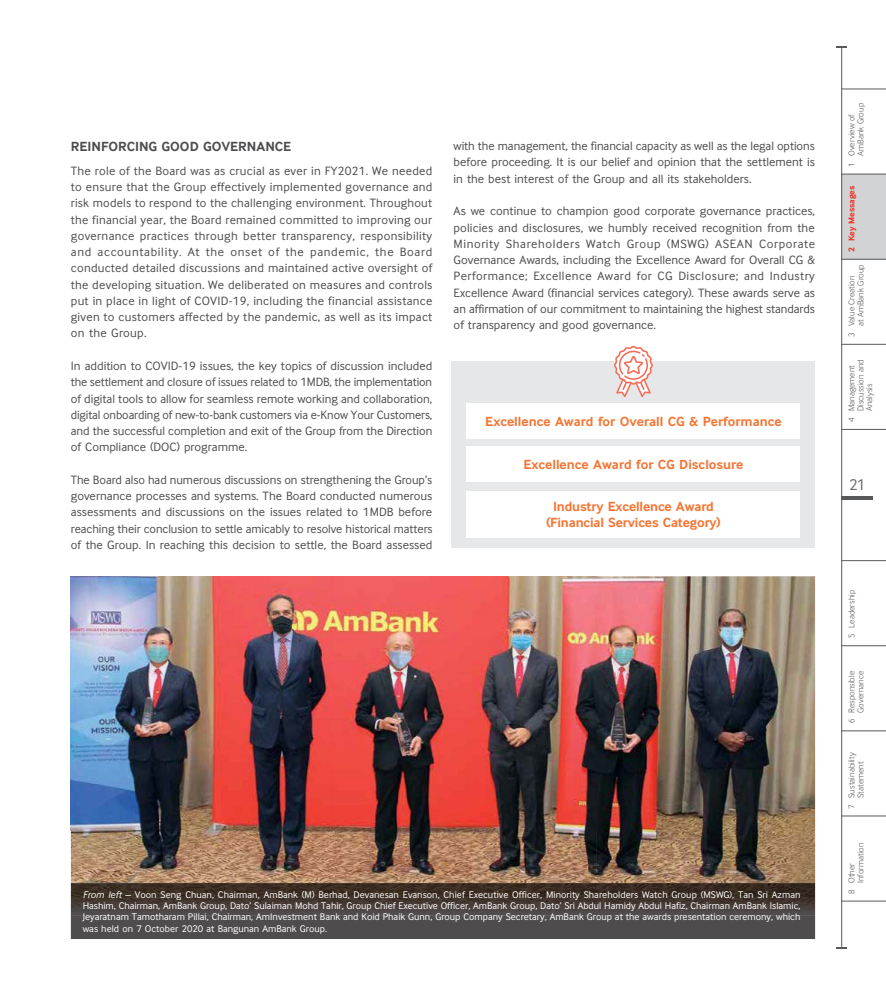
<style>
.page{position:relative;width:886px;height:993px;background:#fff}
.page>*{position:absolute;margin:0;border:0;box-sizing:border-box;transform-origin:0 0}
.t1{font:16.25px "Inter Face";color:#6d6e71}
.t2{font:700 13.75px/16.5px "Inter Face";color:#f47634;text-align:center}
.t3{font:700 13.75px "Inter Face";color:#4d4d4f}
.t4{font:12.5px/16.2px "Inter Face";color:#4d4d4f;text-align:justify}
.t5{font:10px/11.2px "Inter Face";color:#fff;text-align:justify}
.t6{font:300 8.75px/8.8px "Inter Face";letter-spacing:.005em;color:#4d4d4f}
.t7{font:700 8.75px "Inter Face";letter-spacing:.005em;color:#ee3124}
.s1{font-style:italic}
</style>
<div class="page">
<img style="left:71px;top:576px;width:525px;height:306px">
<img style="left:596px;top:576px;width:219px;height:306px">
<div style="left:71px;top:914px;width:744px;height:24px;background:#4f4c4d"></div>
<img style="left:71px;top:882px;width:744px;height:32px">
<div style="left:452px;top:361px;width:363px;height:186px;background:#e6e7e8"></div>
<svg style="left:614px;top:345px;width:39px;height:52px"></svg>
<div style="left:467px;top:403px;width:333px;height:36px;background:#fff"></div>
<div style="left:467px;top:446px;width:333px;height:36px;background:#fff"></div>
<div style="left:467px;top:491px;width:333px;height:46px;background:#fff"></div>
<div style="left:842px;top:174px;width:44px;height:85px;background:#d1d3d4"></div>
<hr style="left:841px;top:496px;width:32px;height:4px;background:#58595b">
<hr style="left:842px;top:429px;width:44px;height:1px;background:#58595b">
<hr style="left:842px;top:900px;width:44px;height:1px;background:#58595b">
<hr style="left:842px;top:344px;width:44px;height:1px;background:#58595b">
<hr style="left:842px;top:815px;width:44px;height:1px;background:#58595b">
<hr style="left:842px;top:259px;width:44px;height:1px;background:#58595b">
<hr style="left:842px;top:730px;width:44px;height:1px;background:#58595b">
<hr style="left:842px;top:174px;width:44px;height:1px;background:#58595b">
<hr style="left:842px;top:645px;width:44px;height:1px;background:#58595b">
<hr style="left:842px;top:89px;width:44px;height:1px;background:#58595b">
<hr style="left:842px;top:560px;width:44px;height:1px;background:#58595b">
<hr style="left:841px;top:46px;width:1px;height:900px;background:#58595b">
<p class="t3" style="left:71px;top:138px;width:222px">REINFORCING GOOD GOVERNANCE</p>
<p class="t4" style="left:71px;top:162px;width:363px">The role of the Board was as crucial as ever in FY2021. We needed to ensure that the Group effectively implemented governance and risk models to respond to the challenging environment. Throughout the financial year, the Board remained committed to improving our governance practices through better transparency, responsibility and accountability. At the onset of the pandemic, the Board conducted detailed discussions and maintained active oversight of the developing situation. We deliberated on measures and controls put in place in light of COVID-19, including the financial assistance given to customers affected by the pandemic, as well as its impact on the Group.</p>
<p class="t4" style="left:71px;top:357px;width:363px">In addition to COVID-19 issues, the key topics of discussion included the settlement and closure of issues related to 1MDB, the implementation of digital tools to allow for seamless remote working and collaboration, digital onboarding of new-to-bank customers via e-Know Your Customers, and the successful completion and exit of the Group from the Direction of Compliance (DOC) programme.</p>
<p class="t4" style="left:71px;top:471px;width:363px">The Board also had numerous discussions on strengthening the Group’s governance processes and systems. The Board conducted numerous assessments and discussions on the issues related to 1MDB before reaching their conclusion to settle amicably to resolve historical matters of the Group. In reaching this decision to settle, the Board assessed</p>
<p class="t4" style="left:454px;top:137px;width:363px">with the management, the financial capacity as well as the legal options before proceeding. It is our belief and opinion that the settlement is in the best interest of the Group and all its stakeholders.</p>
<p class="t4" style="left:454px;top:202px;width:363px">As we continue to champion good corporate governance practices, policies and disclosures, we humbly received recognition from the Minority Shareholders Watch Group (MSWG) ASEAN Corporate Governance Awards, including the Excellence Award for Overall CG &amp; Performance; Excellence Award for CG Disclosure; and Industry Excellence Award (financial services category). These awards serve as an affirmation of our commitment to maintaining the highest standards of transparency and good governance.</p>
<p class="t2" style="left:485px;top:412px;width:298px">Excellence Award for Overall CG &amp; Performance</p>
<p class="t2" style="left:523px;top:455px;width:222px">Excellence Award for CG Disclosure</p>
<p class="t2" style="left:546px;top:497px;width:176px">Industry Excellence Award (Financial Services Category)</p>
<p class="t5" style="left:83px;top:888px;width:719px"><span class="s1">From left</span> – Voon Seng Chuan, Chairman, AmBank (M) Berhad, Devanesan Evanson, Chief Executive Officer, Minority Shareholders Watch Group (MSWG), Tan Sri Azman Hashim, Chairman, AmBank Group, Dato’ Sulaiman Mohd Tahir, Group Chief Executive Officer, AmBank Group, Dato’ Sri Abdul Hamidy Abdul Hafiz, Chairman AmBank Islamic, Jeyaratnam Tamotharam Pillai, Chairman, AmInvestment Bank and Koid Phaik Gunn, Group Company Secretary, AmBank Group at the awards presentation ceremony, which was held on 7 October 2020 at Bangunan AmBank Group.</p>
<p class="t6" style="left:847px;top:156px;width:55px;text-indent:-11px;rotate:-90deg">1 Overview of<br>AmBank Group</p>
<p class="t7" style="left:846px;top:252px;width:67px;rotate:-90deg">2 Key Messages</p>
<p class="t6" style="left:847px;top:326px;width:64px;text-indent:-11px;rotate:-90deg">3 Value Creation<br>at AmBank Group</p>
<p class="t6" style="left:847px;top:411px;width:54px;text-indent:-11px;rotate:-90deg">4 Management<br>Discussion and<br>Analysis</p>
<h1 class="t1" style="left:849px;top:474px;width:18px">21</h1>
<p class="t6" style="left:847px;top:638px;width:50px;rotate:-90deg">5 Leadership</p>
<p class="t6" style="left:847px;top:723px;width:54px;text-align:right;rotate:-90deg">6 Responsible<br>Governance</p>
<p class="t6" style="left:847px;top:808px;width:58px;text-align:center;rotate:-90deg">7 Sustainability<br>Statement</p>
<p class="t6" style="left:847px;top:882px;width:42px;text-indent:-11px;rotate:-90deg">8 Other<br>Information</p>
</div>
